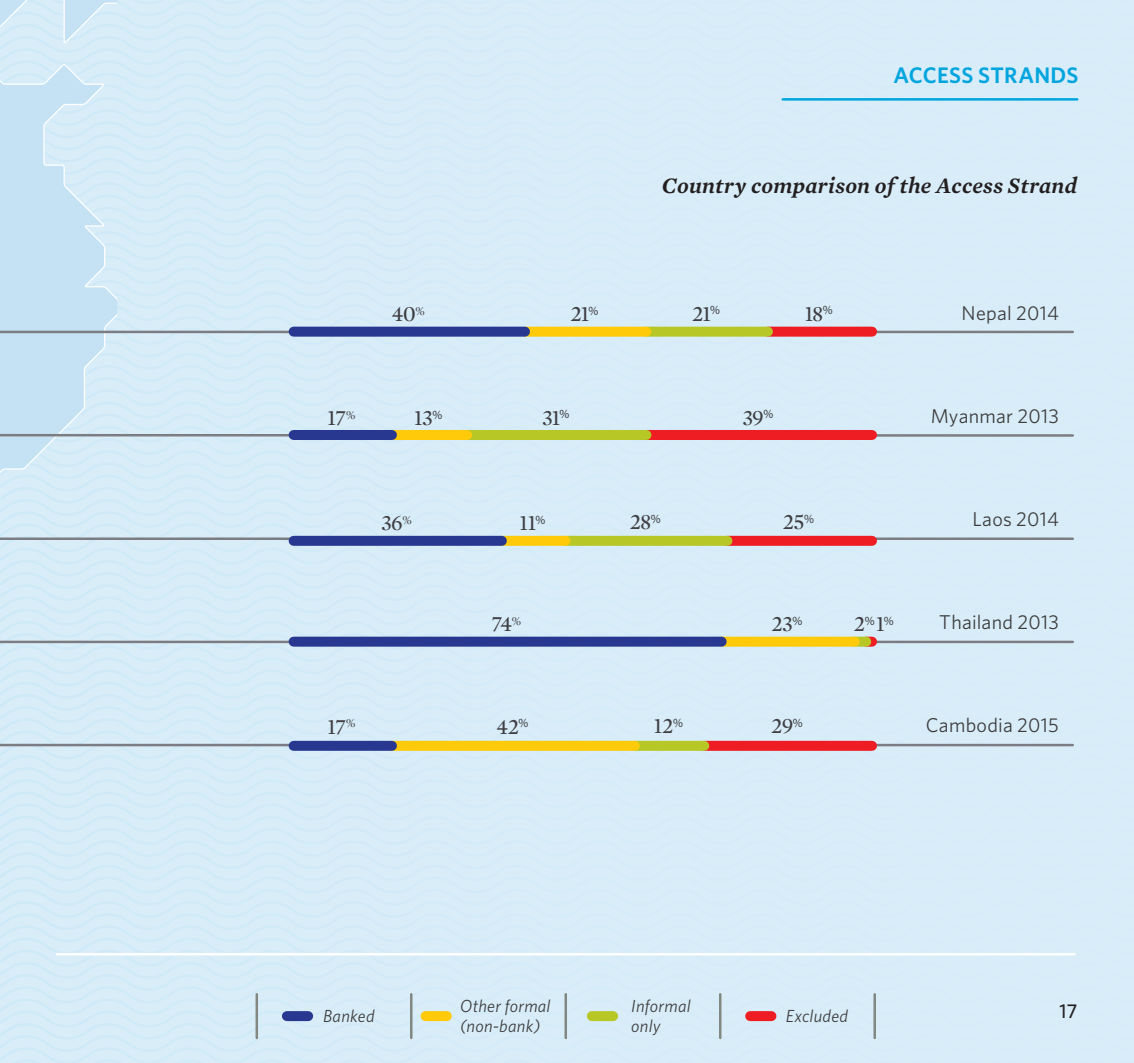
<style>
.page{position:relative;width:1134px;height:1063px;background:#d9edf9}
.page>*{position:absolute;margin:0;border:0;box-sizing:border-box;transform-origin:0 0}
.t1{font:22.5px "Mercury Display Roman";letter-spacing:-.045em;color:#3f3f43}
.t2{font:italic 600 22.5px "Mercury Text G1";letter-spacing:.01em;color:#231f20}
.t3{font:600 22.5px "Whitney HTF";letter-spacing:.01em;color:#00a5de}
.t4{font:20px "Whitney";letter-spacing:.015em;color:#3e3e3f}
.t5{font:500 20px "Whitney HTF";color:#231f20}
.t6{font:italic 17.5px/20px "Whitney HTF";letter-spacing:.02em;color:#3e3e3f}
</style>
<div class="page">
<svg style="left:866px;top:637px;width:6px;height:10px"></svg>
<svg style="left:855px;top:637px;width:11px;height:10px"></svg>
<div style="left:722px;top:637px;width:133px;height:10px;background:#feca0a"></div>
<div style="left:294px;top:637px;width:428px;height:10px;background:#283890"></div>
<div style="left:768px;top:327px;width:104px;height:10px;background:#ee1d23"></div>
<div style="left:646px;top:327px;width:122px;height:10px;background:#b6c726"></div>
<div style="left:525px;top:327px;width:121px;height:10px;background:#feca0a"></div>
<div style="left:294px;top:327px;width:231px;height:10px;background:#283890"></div>
<div style="left:727px;top:536px;width:145px;height:10px;background:#ee1d23"></div>
<div style="left:565px;top:536px;width:162px;height:10px;background:#b6c726"></div>
<div style="left:502px;top:536px;width:63px;height:10px;background:#feca0a"></div>
<div style="left:294px;top:536px;width:208px;height:10px;background:#283890"></div>
<div style="left:704px;top:741px;width:168px;height:10px;background:#ee1d23"></div>
<div style="left:635px;top:741px;width:69px;height:10px;background:#b6c726"></div>
<div style="left:392px;top:741px;width:243px;height:10px;background:#feca0a"></div>
<div style="left:294px;top:741px;width:98px;height:10px;background:#283890"></div>
<div style="left:646px;top:430px;width:226px;height:10px;background:#ee1d23"></div>
<div style="left:467px;top:430px;width:179px;height:10px;background:#b6c726"></div>
<div style="left:392px;top:430px;width:75px;height:10px;background:#feca0a"></div>
<div style="left:294px;top:430px;width:98px;height:10px;background:#283890"></div>
<div style="left:287px;top:1011px;width:21px;height:10px;background:#283890"></div>
<div style="left:592px;top:1011px;width:21px;height:10px;background:#b6c726"></div>
<div style="left:426px;top:1011px;width:21px;height:10px;background:#feca0a"></div>
<hr style="left:873px;top:994px;width:3px;height:44px;background:#838782">
<hr style="left:719px;top:994px;width:2px;height:44px;background:#838782">
<hr style="left:564px;top:994px;width:3px;height:44px;background:#838782">
<hr style="left:410px;top:994px;width:2px;height:44px;background:#838782">
<hr style="left:256px;top:994px;width:2px;height:44px;background:#838782">
<div style="left:750px;top:1011px;width:21px;height:10px;background:#ee1d23"></div>
<hr style="left:57px;top:953px;width:1017px;height:2px;background:#fff">
<hr style="left:783px;top:98px;width:294px;height:3px;background:#00a5de">
<p class="t3" style="left:894px;top:61px;width:186px">ACCESS STRANDS</p>
<p class="t1" style="left:328px;top:405px;width:29px">17<sup>%</sup></p>
<p class="t1" style="left:391px;top:301px;width:35px">40<sup>%</sup></p>
<p class="t1" style="left:414px;top:405px;width:30px">13<sup>%</sup></p>
<p class="t1" style="left:381px;top:510px;width:32px">36<sup>%</sup></p>
<p class="t1" style="left:328px;top:713px;width:29px">17<sup>%</sup></p>
<p class="t2" style="left:662px;top:171px;width:417px">Country comparison of the Access Strand</p>
<p class="t1" style="left:570px;top:301px;width:29px">21<sup>%</sup></p>
<p class="t1" style="left:692px;top:300px;width:29px">21<sup>%</sup></p>
<p class="t1" style="left:805px;top:300px;width:30px">18<sup>%</sup></p>
<p class="t4" style="left:961px;top:300px;width:99px">Nepal 2014</p>
<p class="t1" style="left:542px;top:404px;width:29px">31<sup>%</sup></p>
<p class="t1" style="left:743px;top:404px;width:32px">39<sup>%</sup></p>
<p class="t4" style="left:931px;top:403px;width:130px">Myanmar 2013</p>
<p class="t1" style="left:520px;top:510px;width:27px">11<sup>%</sup></p>
<p class="t1" style="left:630px;top:509px;width:33px">28<sup>%</sup></p>
<p class="t1" style="left:783px;top:509px;width:33px">25<sup>%</sup></p>
<p class="t4" style="left:972px;top:506px;width:88px">Laos 2014</p>
<p class="t1" style="left:492px;top:611px;width:31px">74<sup>%</sup></p>
<p class="t1" style="left:771px;top:611px;width:32px">23<sup>%</sup></p>
<p class="t1" style="left:854px;top:611px;width:41px">2<sup>%</sup> 1<sup>%</sup></p>
<p class="t4" style="left:939px;top:609px;width:121px">Thailand 2013</p>
<p class="t1" style="left:496px;top:713px;width:34px">42<sup>%</sup></p>
<p class="t1" style="left:654px;top:713px;width:31px">12<sup>%</sup></p>
<p class="t1" style="left:771px;top:713px;width:33px">29<sup>%</sup></p>
<p class="t4" style="left:926px;top:712px;width:135px">Cambodia 2015</p>
<p class="t6" style="left:323px;top:1005px;width:53px">Banked</p>
<p class="t6" style="left:460px;top:995px;width:92px">Other formal (non-bank)</p>
<p class="t6" style="left:786px;top:1005px;width:64px">Excluded</p>
<p class="t6" style="left:631px;top:995px;width:61px">Informal only</p>
<p class="t5" style="left:1059px;top:998px;width:19px">17</p>
</div>
